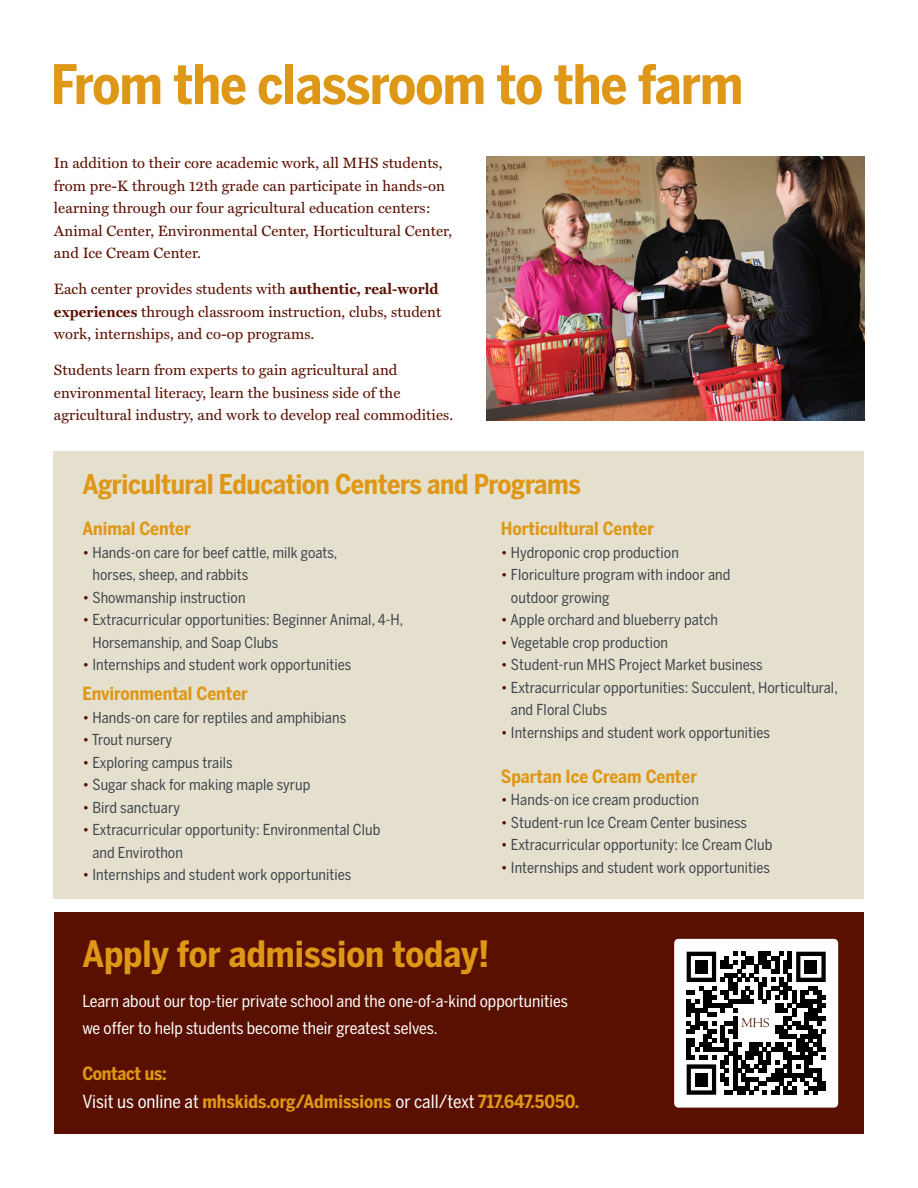
<style>
.page{position:relative;width:918px;height:1188px;background:#fff}
.page>*{position:absolute;margin:0;border:0;box-sizing:border-box;transform-origin:0 0}
.t1{font:700 54px "Benton Sans Cond";letter-spacing:-.015em;color:#df9717}
.t2{font:700 36px "Benton Sans Cond";color:#df9717}
.t3{font:700 27px "Benton Sans Cond";letter-spacing:-.015em;color:#df9717}
.Intro_Paragraph{font:700 18px/27.5px "Benton Sans Cond";color:#df9717}
.t4{font:16.5px/27px "Benton Sans Cond";color:#fff}
.Intro_Paragraph-2{font:15px/22.5px "Benton Sans Cond";letter-spacing:.005em;color:#3f464d}
.Intro_Paragraph-3{font:15px/22.5px "Miller Text";letter-spacing:.005em;color:#5a1000}
.s1{font-weight:700}
.s2{color:#5a1000}
.s3{font-weight:400;color:#fff}
</style>
<div class="page">
<div style="left:54px;top:451px;width:810px;height:448px;background:#e5e0ce"></div>
<img style="left:486px;top:157px;width:378px;height:263px">
<div style="left:54px;top:913px;width:810px;height:221px;background:#5a1000"></div>
<div style="left:674px;top:939px;width:164px;height:169px;background:#fff;border-radius:4px"></div>
<svg style="left:686px;top:951px;width:140px;height:144px"></svg>
<div style="left:739px;top:1006px;width:34px;height:35px;background:#fff"></div>
<img style="left:741px;top:1018px;width:29px;height:10px">
<p class="t1" style="left:51px;top:53px;width:694px">From the classroom to the farm</p>
<p class="Intro_Paragraph-3" style="left:54px;top:151px;width:400px">In addition to their core academic work, all MHS students, from pre-K through 12th grade can participate in hands-on learning through our four agricultural education centers:<br>Animal Center, Environmental Center, Horticultural Center, and Ice Cream Center.</p>
<p class="Intro_Paragraph-3" style="left:54px;top:277px;width:389px">Each center provides students with <span class="s1">authentic, real-world experiences</span> through classroom instruction, clubs, student work, internships, and co-op programs.</p>
<p class="Intro_Paragraph-3" style="left:54px;top:358px;width:401px">Students learn from experts to gain agricultural and environmental literacy, learn the business side of the agricultural industry, and work to develop real commodities.</p>
<p class="t3" style="left:82px;top:468px;width:500px">Agricultural Education Centers and Programs</p>
<p class="Intro_Paragraph" style="left:82px;top:515px;width:110px">Animal Center</p>
<p class="Intro_Paragraph-2" style="left:92px;top:541px;width:247px;text-indent:-10px"><span class="s2">•</span> Hands-on care for beef cattle, milk goats, horses, sheep, and rabbits</p>
<p class="Intro_Paragraph-2" style="left:82px;top:586px;width:165px"><span class="s2">•</span> Showmanship instruction</p>
<p class="Intro_Paragraph-2" style="left:92px;top:608px;width:313px;text-indent:-10px"><span class="s2">•</span> Extracurricular opportunities: Beginner Animal, 4-H,<br>Horsemanship, and Soap Clubs</p>
<p class="Intro_Paragraph-2" style="left:82px;top:653px;width:271px"><span class="s2">•</span> Internships and student work opportunities</p>
<p class="Intro_Paragraph" style="left:82px;top:680px;width:167px">Environmental Center</p>
<p class="Intro_Paragraph-2" style="left:82px;top:706px;width:265px"><span class="s2">•</span> Hands-on care for reptiles and amphibians</p>
<p class="Intro_Paragraph-2" style="left:82px;top:728px;width:91px"><span class="s2">•</span> Trout nursery</p>
<p class="Intro_Paragraph-2" style="left:82px;top:751px;width:152px"><span class="s2">•</span> Exploring campus trails</p>
<p class="Intro_Paragraph-2" style="left:82px;top:773px;width:230px"><span class="s2">•</span> Sugar shack for making maple syrup</p>
<p class="Intro_Paragraph-2" style="left:82px;top:796px;width:99px"><span class="s2">•</span> Bird sanctuary</p>
<p class="Intro_Paragraph-2" style="left:92px;top:818px;width:289px;text-indent:-10px"><span class="s2">•</span> Extracurricular opportunity: Environmental Club and Envirothon</p>
<p class="Intro_Paragraph-2" style="left:82px;top:863px;width:271px"><span class="s2">•</span> Internships and student work opportunities</p>
<p class="Intro_Paragraph" style="left:501px;top:515px;width:155px">Horticultural Center</p>
<p class="Intro_Paragraph-2" style="left:501px;top:541px;width:180px"><span class="s2">•</span> Hydroponic crop production</p>
<p class="Intro_Paragraph-2" style="left:511px;top:563px;width:221px;text-indent:-10px"><span class="s2">•</span> Floriculture program with indoor and outdoor growing</p>
<p class="Intro_Paragraph-2" style="left:501px;top:608px;width:219px"><span class="s2">•</span> Apple orchard and blueberry patch</p>
<p class="Intro_Paragraph-2" style="left:501px;top:631px;width:169px"><span class="s2">•</span> Vegetable crop production</p>
<p class="Intro_Paragraph-2" style="left:501px;top:653px;width:264px"><span class="s2">•</span> Student-run MHS Project Market business</p>
<p class="Intro_Paragraph-2" style="left:511px;top:676px;width:328px;text-indent:-10px"><span class="s2">•</span> Extracurricular opportunities: Succulent, Horticultural, and Floral Clubs</p>
<p class="Intro_Paragraph-2" style="left:501px;top:721px;width:271px"><span class="s2">•</span> Internships and student work opportunities</p>
<p class="Intro_Paragraph" style="left:501px;top:762px;width:198px">Spartan Ice Cream Center</p>
<p class="Intro_Paragraph-2" style="left:501px;top:788px;width:200px"><span class="s2">•</span> Hands-on ice cream production</p>
<p class="Intro_Paragraph-2" style="left:501px;top:811px;width:248px"><span class="s2">•</span> Student-run Ice Cream Center business</p>
<p class="Intro_Paragraph-2" style="left:501px;top:833px;width:273px"><span class="s2">•</span> Extracurricular opportunity: Ice Cream Club</p>
<p class="Intro_Paragraph-2" style="left:501px;top:856px;width:271px"><span class="s2">•</span> Internships and student work opportunities</p>
<p class="t2" style="left:82px;top:933px;width:409px">Apply for admission today!</p>
<p class="t4" style="left:82px;top:987px;width:487px">Learn about our top-tier private school and the one-of-a-kind opportunities we offer to help students become their greatest selves.</p>
<p class="Intro_Paragraph" style="left:82px;top:1060px;width:498px">Contact us:<br><span class="s3">Visit us online at</span> mhskids.org/Admissions <span class="s3">or call/text</span> 717.647.5050.</p>
</div>
